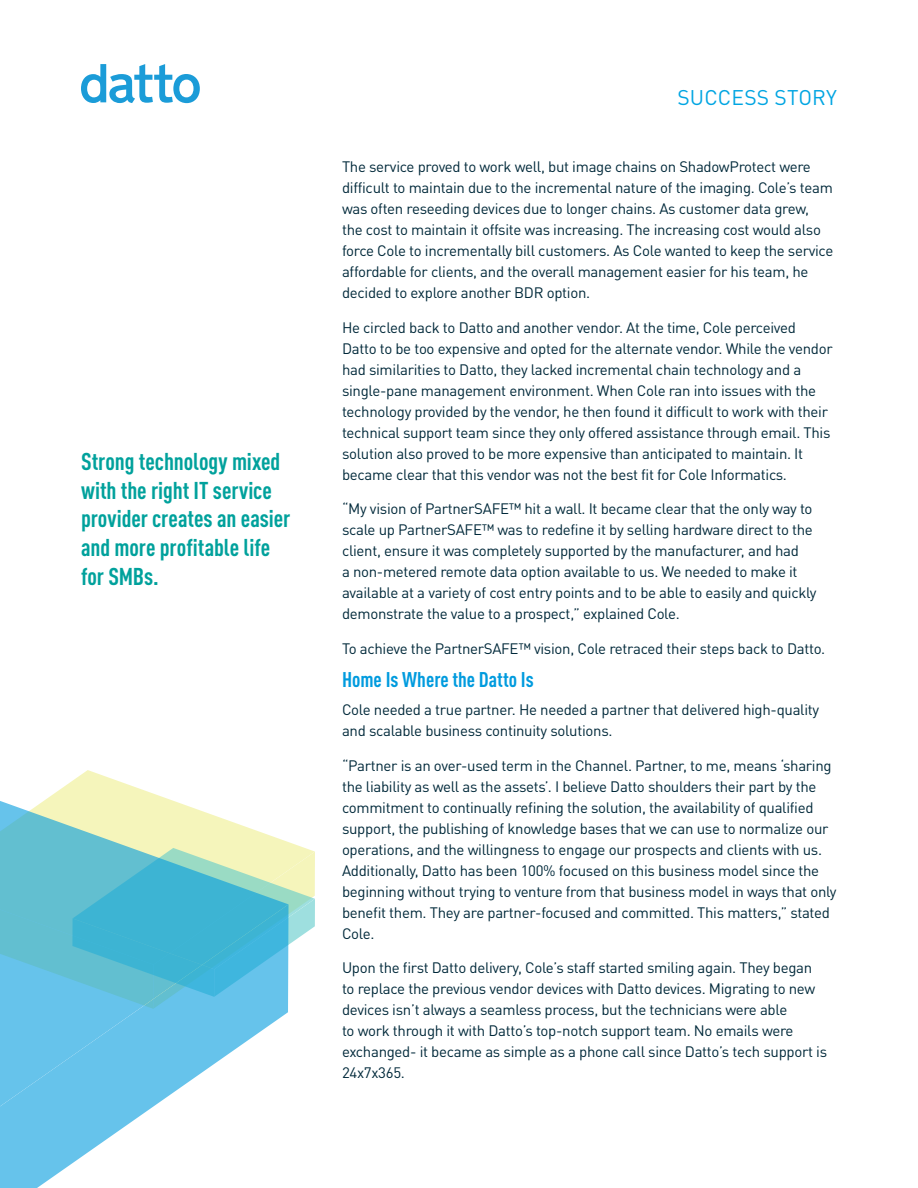
<style>
.page{position:relative;width:918px;height:1188px;background:#fff}
.page>*{position:absolute;margin:0;border:0;box-sizing:border-box;transform-origin:0 0}
.quote{font:700 condensed 24px/28.8px "DINOT";color:#00a19c}
.Subhead_40__Midnight{font:700 condensed 21px "DINOT";color:#009bde}
.t1{font:21px "DINOT";letter-spacing:.005em;color:#00a5e2}
.Paragraph_Text{font:15px/21px "DINOT";letter-spacing:-.02em;color:#00293a}
</style>
<div class="page">
<svg style="left:81px;top:64px;width:119px;height:39px"></svg>
<svg style="left:289px;top:848px;width:26px;height:97px;background:#d0eccf"></svg>
<svg style="left:0;top:770px;width:289px;height:411px"></svg>
<p class="quote" style="left:81px;top:447px;width:211px">Strong technology mixed with the right IT service provider creates an easier and more profitable life for SMBs.</p>
<h2 class="t1" style="left:677px;top:84px;width:161px">SUCCESS STORY</h2>
<p class="Paragraph_Text" style="left:342px;top:156px;width:493px">The service proved to work well, but image chains on ShadowProtect were difficult to maintain due to the incremental nature of the imaging. Cole’s team was often reseeding devices due to longer chains. As customer data grew, the cost to maintain it offsite was increasing. The increasing cost would also force Cole to incrementally bill customers. As Cole wanted to keep the service affordable for clients, and the overall management easier for his team, he decided to explore another BDR option.</p>
<p class="Paragraph_Text" style="left:342px;top:316px;width:492px">He circled back to Datto and another vendor. At the time, Cole perceived Datto to be too expensive and opted for the alternate vendor. While the vendor had similarities to Datto, they lacked incremental chain technology and a single-pane management environment. When Cole ran into issues with the technology provided by the vendor, he then found it difficult to work with their technical support team since they only offered assistance through email. This solution also proved to be more expensive than anticipated to maintain. It became clear that this vendor was not the best fit for Cole Informatics.</p>
<p class="Paragraph_Text" style="left:342px;top:498px;width:476px">“My vision of PartnerSAFE™ hit a wall. It became clear that the only way to scale up PartnerSAFE™ was to redefine it by selling hardware direct to the client, ensure it was completely supported by the manufacturer, and had<br>a non-metered remote data option available to us. We needed to make it available at a variety of cost entry points and to be able to easily and quickly demonstrate the value to a prospect,” explained Cole.</p>
<p class="Paragraph_Text" style="left:342px;top:637px;width:485px">To achieve the PartnerSAFE™ vision, Cole retraced their steps back to Datto.</p>
<p class="Subhead_40__Midnight" style="left:342px;top:667px;width:193px">Home Is Where the Datto Is</p>
<p class="Paragraph_Text" style="left:342px;top:699px;width:479px">Cole needed a true partner. He needed a partner that delivered high-quality and scalable business continuity solutions.</p>
<p class="Paragraph_Text" style="left:342px;top:754px;width:496px">“Partner is an over-used term in the Channel. Partner, to me, means ‘sharing the liability as well as the assets’. I believe Datto shoulders their part by the commitment to continually refining the solution, the availability of qualified support, the publishing of knowledge bases that we can use to normalize our operations, and the willingness to engage our prospects and clients with us.<br>Additionally, Datto has been 100% focused on this business model since the beginning without trying to venture from that business model in ways that only benefit them. They are partner-focused and committed. This matters,” stated Cole.</p>
<p class="Paragraph_Text" style="left:342px;top:957px;width:487px">Upon the first Datto delivery, Cole’s staff started smiling again. They began to replace the previous vendor devices with Datto devices. Migrating to new devices isn’t always a seamless process, but the technicians were able<br>to work through it with Datto’s top-notch support team. No emails were exchanged- it became as simple as a phone call since Datto’s tech support is 24x7x365.</p>
</div>
